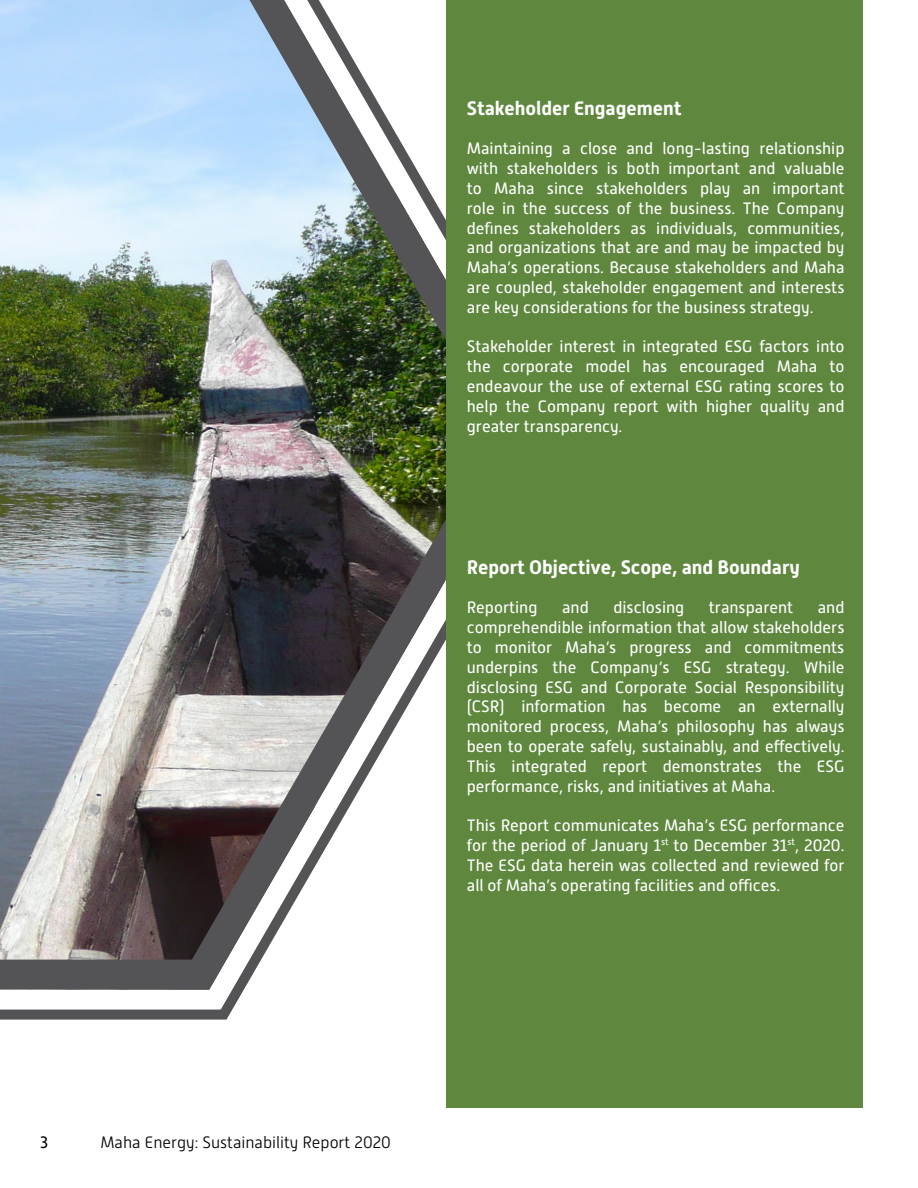
<style>
.page{position:relative;width:918px;height:1188px;background:#fff}
.page>*{position:absolute;margin:0;border:0;box-sizing:border-box;transform-origin:0 0}
.t1{font:700 19.5px "Alwyn New";color:#fff}
.t2{font:16.5px/19.8px "Alwyn New";color:#fff;text-align:justify}
.t3{font:300 16.5px "Alwyn New";color:#000}
.t4{font:16.5px "Alwyn New";color:#000}
</style>
<div class="page">
<img style="left:0;top:0;width:446px;height:1005px">
<div style="left:446px;top:0;width:417px;height:1107px;background:#5f883e"></div>
<p class="t1" style="left:467px;top:97px;width:216px">Stakeholder Engagement</p>
<p class="t2" style="left:467px;top:139px;width:379px">Maintaining a close and long-lasting relationship with stakeholders is both important and valuable to Maha since stakeholders play an important role in the success of the business. The Company defines stakeholders as individuals, communities, and organizations that are and may be impacted by Maha’s operations. Because stakeholders and Maha are coupled, stakeholder engagement and interests are key considerations for the business strategy.</p>
<p class="t2" style="left:467px;top:337px;width:379px">Stakeholder interest in integrated ESG factors into the corporate model has encouraged Maha to endeavour the use of external ESG rating scores to help the Company report with higher quality and greater transparency.</p>
<p class="t1" style="left:467px;top:556px;width:334px">Report Objective, Scope, and Boundary</p>
<p class="t2" style="left:467px;top:598px;width:72px">Reporting</p>
<p class="t2" style="left:562px;top:598px;width:28px">and</p>
<p class="t2" style="left:613px;top:598px;width:72px">disclosing</p>
<p class="t2" style="left:709px;top:598px;width:86px">transparent</p>
<p class="t2" style="left:467px;top:598px;width:379px;text-indent:351px">and comprehendible information that allow stakeholders to monitor Maha’s progress and commitments underpins the Company’s ESG strategy. While disclosing ESG and Corporate Social Responsibility (CSR) information has become an externally monitored process, Maha’s philosophy has always been to operate safely, sustainably, and effectively.<br>This integrated report demonstrates the ESG performance, risks, and initiatives at Maha.</p>
<p class="t2" style="left:467px;top:816px;width:379px">This Report communicates Maha’s ESG performance for the period of January 1<sup>st</sup> to December 31<sup>st</sup>, 2020.<br>The ESG data herein was collected and reviewed for all of Maha’s operating facilities and offices.</p>
<p class="t4" style="left:40px;top:1133px;width:9px">3</p>
<p class="t3" style="left:100px;top:1133px;width:292px">Maha Energy: Sustainability Report 2020</p>
</div>
